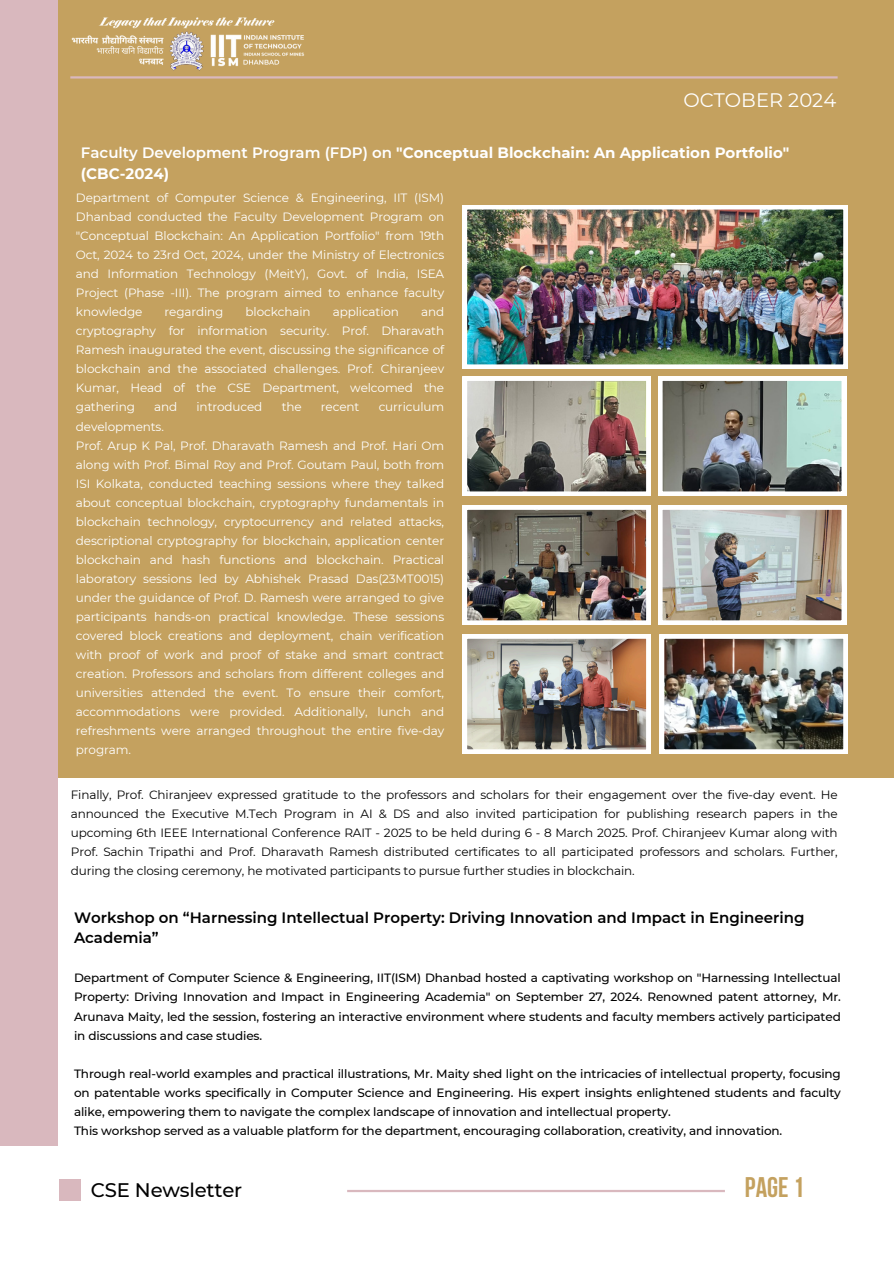
<style>
.page{position:relative;width:894px;height:1264px;background:#fff}
.page>*{position:absolute;margin:0;border:0;box-sizing:border-box;transform-origin:0 0}
.t1{font:700 28.2px "Bebas Neue";color:#c4a15f}
.t2{font:500 19.65px "Montserrat";letter-spacing:-.01em;color:#000}
.t3{font:19.5px "Montserrat";color:#fff}
.t4{font:600 15px/20.2px "Montserrat";color:#000}
.t5{font:700 15px/20.2px "Montserrat";color:#fff}
.t6{font:12px/19px "Montserrat";letter-spacing:-.01em;color:#fff;text-align:justify}
.t7{font:500 12px/19px "Montserrat";letter-spacing:-.01em;color:#000;text-align:justify}
.t8{font:12px/19px "Montserrat";letter-spacing:-.01em;color:#000;text-align:justify}
.s1{font-weight:600}
</style>
<div class="page">
<div style="left:0;top:0;width:893px;height:777px;background:#c4a15f"></div>
<hr style="left:70px;top:76px;width:767px;height:3px;background:#d9b8be">
<div style="left:0;top:0;width:57px;height:1146px;background:#d9b8be"></div>
<img style="left:462px;top:205px;width:385px;height:164px">
<div style="left:60px;top:1179px;width:21px;height:21px;background:#d9b8be"></div>
<hr style="left:347px;top:1189px;width:377px;height:3px;background:#d9b8be">
<img style="left:71px;top:17px;width:234px;height:54px">
<img style="left:462px;top:505px;width:188px;height:119px">
<img style="left:659px;top:634px;width:188px;height:119px">
<img style="left:462px;top:634px;width:188px;height:119px">
<img style="left:462px;top:376px;width:188px;height:119px">
<svg style="left:658px;top:376px;width:187px;height:119px;background:#8a9491"></svg>
<img style="left:658px;top:505px;width:187px;height:119px">
<p class="t3" style="left:683px;top:88px;width:154px">OCTOBER 2024</p>
<h4 class="t5" style="left:81px;top:143px;width:709px"><span class="s1">Faculty Development Program (FDP) on</span> "Conceptual Blockchain: An Application Portfolio" (CBC-2024)</h4>
<p class="t6" style="left:76px;top:188px;width:370px">Department of Computer Science &amp; Engineering, IIT (ISM)<br>Dhanbad conducted the Faculty Development Program on "Conceptual Blockchain: An Application Portfolio" from 19th Oct, 2024 to 23rd Oct, 2024, under the Ministry of Electronics and Information Technology (MeitY), Govt. of India, ISEA Project (Phase -III). The program aimed to enhance faculty knowledge</p>
<p class="t6" style="left:76px;top:302px;width:369px;text-indent:345px">and cryptography for information security. Prof. Dharavath Ramesh inaugurated the event, discussing the significance of blockchain and the associated challenges. Prof. Chiranjeev Kumar, Head of the CSE Department, welcomed the gathering</p>
<p class="t6" style="left:164px;top:302px;width:60px">regarding</p>
<p class="t6" style="left:245px;top:302px;width:67px">blockchain</p>
<p class="t6" style="left:333px;top:302px;width:68px">application</p>
<p class="t6" style="left:154px;top:397px;width:25px">and</p>
<p class="t6" style="left:196px;top:397px;width:67px">introduced</p>
<p class="t6" style="left:281px;top:397px;width:22px">the</p>
<p class="t6" style="left:321px;top:397px;width:40px">recent</p>
<p class="t6" style="left:378px;top:397px;width:67px">curriculum</p>
<p class="t6" style="left:76px;top:416px;width:89px">developments.</p>
<p class="t6" style="left:76px;top:435px;width:370px">Prof. Arup K Pal, Prof. Dharavath Ramesh and Prof. Hari Om along with Prof. Bimal Roy and Prof. Goutam Paul, both from ISI Kolkata, conducted teaching sessions where they talked about conceptual blockchain, cryptography fundamentals in blockchain technology, cryptocurrency and related attacks, descriptional cryptography for blockchain, application center blockchain and hash functions and blockchain. Practical laboratory sessions led by Abhishek Prasad Das(23MT0015) under the guidance of Prof. D. Ramesh were arranged to give participants hands-on practical knowledge. These sessions covered block creations and deployment, chain verification with proof of work and proof of stake and smart contract creation. Professors and scholars from different colleges and universities attended the event. To ensure their comfort, accommodations were provided. Additionally, lunch and refreshments were arranged throughout the entire five-day program.</p>
<h3 class="t8" style="left:71px;top:785px;width:768px">Finally, Prof. Chiranjeev expressed gratitude to the professors and scholars for their engagement over the five-day event. He announced the Executive M.Tech Program in AI &amp; DS and also invited participation for publishing research papers in the upcoming 6th IEEE International Conference RAIT - 2025 to be held during 6 - 8 March 2025. Prof. Chiranjeev Kumar along with Prof. Sachin Tripathi and Prof. Dharavath Ramesh distributed certificates to all participated professors and scholars. Further, during the closing ceremony, he motivated participants to pursue further studies in blockchain.</h3>
<h1 class="t4" style="left:74px;top:907px;width:731px">Workshop on “Harnessing Intellectual Property: Driving Innovation and Impact in Engineering<br>Academia”</h1>
<h5 class="t7" style="left:74px;top:968px;width:768px">Department of Computer Science &amp; Engineering, IIT(ISM) Dhanbad hosted a captivating workshop on "Harnessing Intellectual Property: Driving Innovation and Impact in Engineering Academia" on September 27, 2024. Renowned patent attorney, Mr.<br>Arunava Maity, led the session, fostering an interactive environment where students and faculty members actively participated in discussions and case studies.</h5>
<h5 class="t7" style="left:74px;top:1063px;width:768px;text-align:left">Through real-world examples and practical illustrations, Mr. Maity shed light on the intricacies of intellectual property, focusing on patentable works specifically in Computer Science and Engineering. His expert insights enlightened students and faculty alike, empowering them to navigate the complex landscape of innovation and intellectual property.<br>This workshop served as a valuable platform for the department, encouraging collaboration, creativity, and innovation.</h5>
<h2 class="t2" style="left:91px;top:1178px;width:153px">CSE Newsletter</h2>
<p class="t1" style="left:744px;top:1175px;width:61px">PAGE1</p>
</div>
